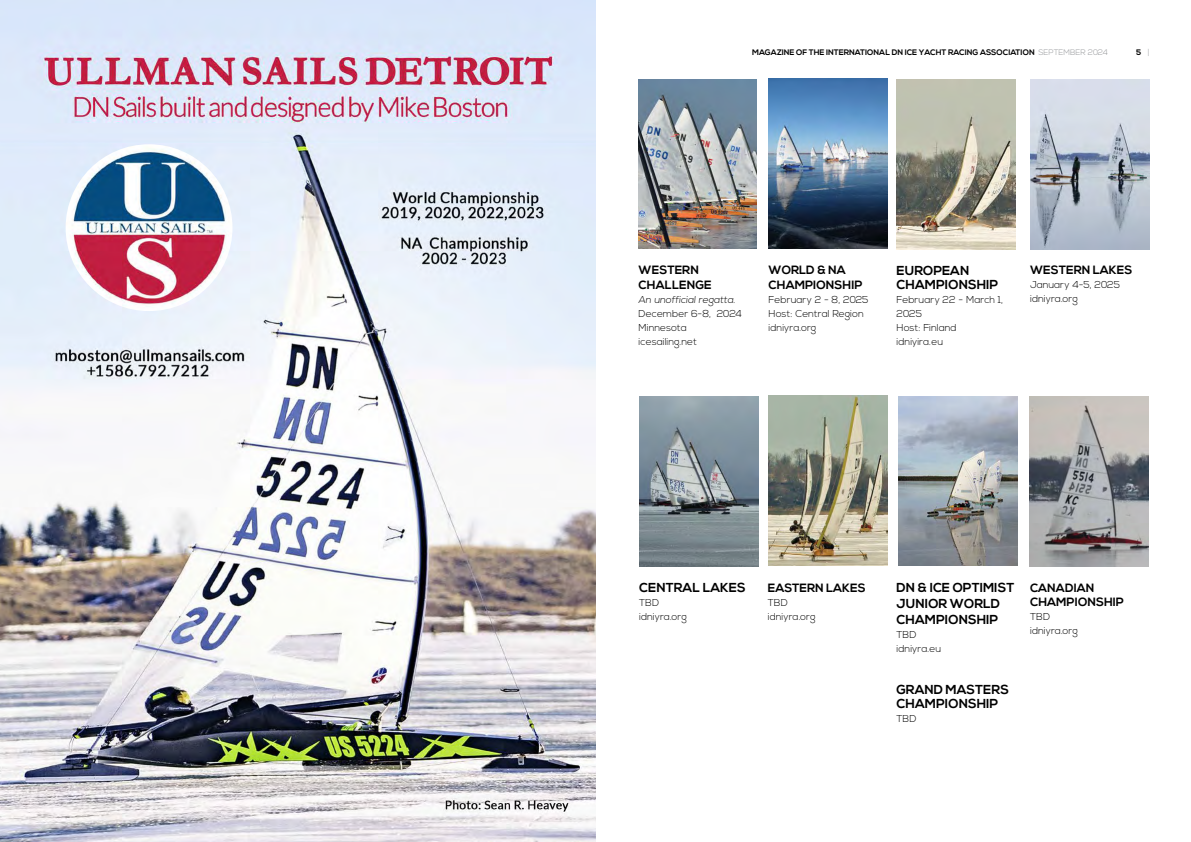
<style>
.page{position:relative;width:1191px;height:842px;background:#fff}
.page>*{position:absolute;margin:0;border:0;box-sizing:border-box;transform-origin:0 0}
.t1{font:700 13px/14px "Nexa";color:#000}
.t2{font:700 12px/14.4px "Nexa";color:#000}
.t3{font:300 10px/14px "Nexa";color:#000}
.t4{font:700 8px "Nexa";color:#000}
.s1{font-weight:300;color:#939598}
</style>
<div class="page">
<img style="left:0;top:142px;width:595px;height:700px">
<img style="left:0;top:0;width:595px;height:142px">
<img style="left:66px;top:144px;width:166px;height:167px;border-radius:83px">
<img style="left:638px;top:79px;width:118px;height:169px">
<img style="left:768px;top:396px;width:119px;height:170px">
<img style="left:896px;top:79px;width:119px;height:170px">
<img style="left:1030px;top:79px;width:119px;height:170px">
<img style="left:639px;top:396px;width:119px;height:170px">
<img style="left:768px;top:78px;width:119px;height:170px">
<img style="left:898px;top:396px;width:119px;height:169px">
<img style="left:1029px;top:396px;width:119px;height:170px">
<p class="t4" style="left:752px;top:48px;width:357px">MAGAZINE OF THE INTERNATIONAL DN ICE YACHT RACING ASSOCIATION <span class="s1">SEPTEMBER 2024</span></p>
<p class="t4" style="left:1136px;top:48px;width:7px">5</p>
<p class="t2" style="left:638px;top:264px;width:74px">WESTERN<br>CHALLENGE</p>
<p class="t3" style="left:638px;top:293px;width:105px">An unofficial regatta.<br>December 6-8, 2024<br>Minnesota icesailing.net</p>
<p class="t2" style="left:768px;top:264px;width:95px">WORLD &amp; NA<br>CHAMPIONSHIP</p>
<p class="t3" style="left:768px;top:293px;width:101px">February 2 - 8, 2025<br>Host: Central Region idniyra.org</p>
<h1 class="t1" style="left:896px;top:264px;width:103px">EUROPEAN<br>CHAMPIONSHIP</h1>
<p class="t3" style="left:896px;top:293px;width:108px">February 22 - March 1,<br>2025<br>Host: Finland idniyira.eu</p>
<p class="t2" style="left:1030px;top:264px;width:104px">WESTERN LAKES</p>
<p class="t3" style="left:1030px;top:278px;width:91px">January 4-5, 2025 idniyra.org</p>
<h1 class="t1" style="left:639px;top:581px;width:108px">CENTRAL LAKES</h1>
<p class="t3" style="left:639px;top:596px;width:49px">TBD idniyra.org</p>
<p class="t2" style="left:768px;top:581px;width:99px">EASTERN LAKES</p>
<p class="t3" style="left:768px;top:596px;width:49px">TBD idniyra.org</p>
<h1 class="t1" style="left:896px;top:581px;width:119px;line-height:15.6px">DN &amp; ICE OPTIMIST<br>JUNIOR WORLD<br>CHAMPIONSHIP</h1>
<p class="t3" style="left:896px;top:628px;width:46px">TBD idniyra.eu</p>
<h1 class="t1" style="left:896px;top:683px;width:114px">GRAND MASTERS<br>CHAMPIONSHIP</h1>
<p class="t3" style="left:896px;top:712px;width:22px">TBD</p>
<p class="t2" style="left:1030px;top:581px;width:95px">CANADIAN<br>CHAMPIONSHIP</p>
<p class="t3" style="left:1030px;top:610px;width:49px">TBD idniyra.org</p>
</div>
